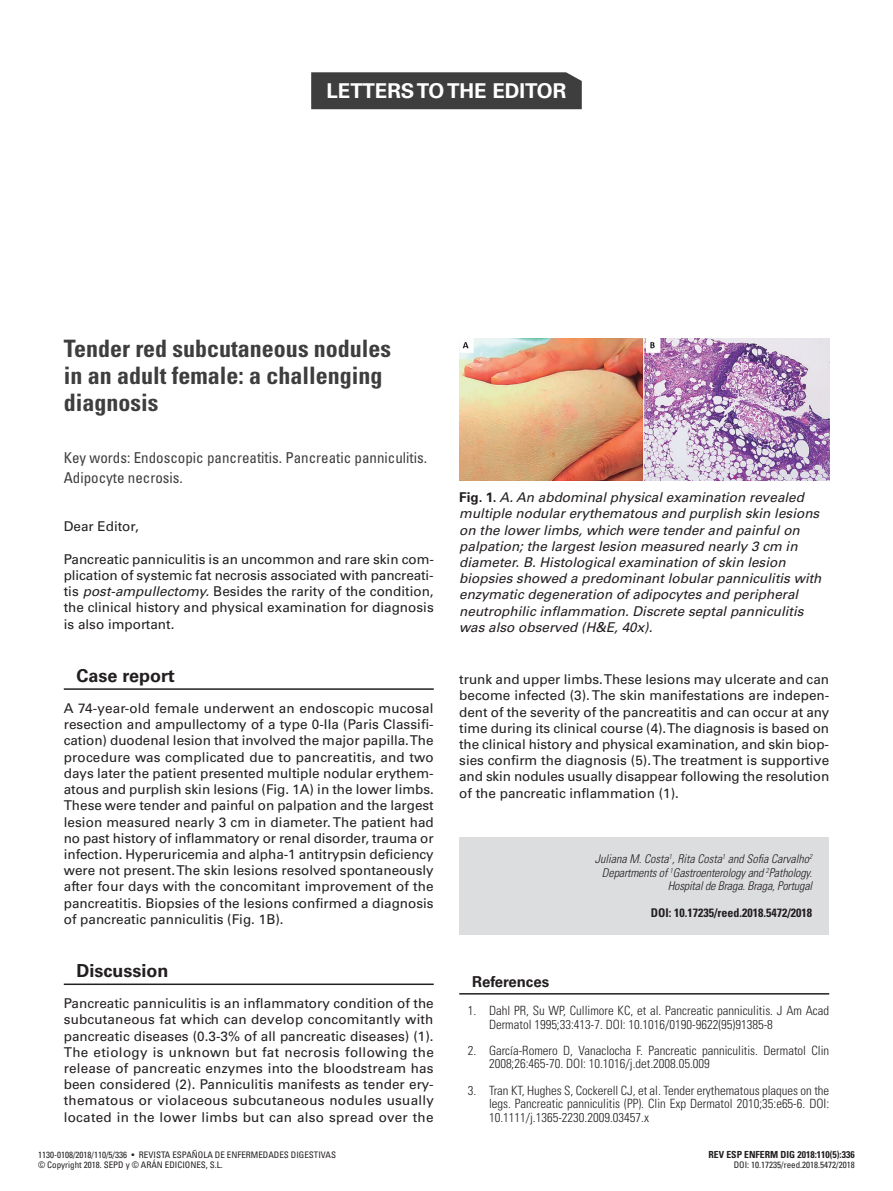
<style>
.page{position:relative;width:893px;height:1191px;background:#fff}
.page>*{position:absolute;margin:0;border:0;box-sizing:border-box;transform-origin:0 0}
.t1{font:700 condensed 24px/27px "Univers";color:#3e3e3f}
.t2{font:700 20.4px "Univers";color:#fff}
.t3{font:700 18px "Univers";color:#231f20}
.t4{font:condensed 15px/19.5px "Univers";color:#3e3e3f}
.t5{font:700 15px "Univers";color:#231f20}
.t6{font:13.5px/16.2px "Univers";color:#231f20;text-align:justify}
.t7{font:italic 13.5px/16.2px "Univers";color:#231f20}
.t8{font:300 condensed 12.75px/13.5px "Univers";color:#231f20}
.t9{font:italic 300 condensed 12px/13.5px "Univers";letter-spacing:-.01em;color:#231f20;text-align:right}
.t10{font:700 condensed 12px "Univers";color:#231f20}
.t11{font:700 condensed 9.75px "Univers";color:#231f20}
.t12{font:condensed 9px/10.4px "Univers";color:#231f20}
.s1{font-style:italic}
.s2{font-weight:700;font-style:normal}
</style>
<div class="page">
<div style="left:311px;top:72px;width:271px;height:37px;background:#3e3e3f"></div>
<hr style="left:64px;top:688px;width:370px;height:2px;background:#231f20">
<hr style="left:64px;top:983px;width:370px;height:2px;background:#231f20">
<hr style="left:459px;top:993px;width:370px;height:1px;background:#231f20">
<div style="left:459px;top:837px;width:370px;height:97px;background:#dcdddf"></div>
<img style="left:459px;top:338px;width:370px;height:143px">
<h2 class="t2" style="left:327px;top:79px;width:241px">LETTERS TO THE EDITOR</h2>
<h1 class="t1" style="left:64px;top:335px;width:329px">Tender red subcutaneous nodules in an adult female: a challenging diagnosis</h1>
<p class="t4" style="left:64px;top:448px;width:365px">Key words: Endoscopic pancreatitis. Pancreatic panniculitis.<br>Adipocyte necrosis.</p>
<p class="t6" style="left:64px;top:518px;width:77px">Dear Editor,</p>
<p class="t6" style="left:64px;top:551px;width:372px">Pancreatic panniculitis is an uncommon and rare skin com&shy;plication of systemic fat necrosis associated with pancreati&shy;tis <span class="s1">post-ampullectomy.</span> Besides the rarity of the condition, the clinical history and physical examination for diagnosis is also important.</p>
<h3 class="t3" style="left:77px;top:665px;width:100px">Case report</h3>
<p class="t6" style="left:64px;top:700px;width:372px">A 74-year-old female underwent an endoscopic mucosal resection and ampullectomy of a type 0-IIa (Paris Classifi&shy;cation) duodenal lesion that involved the major papilla. The procedure was complicated due to pancreatitis, and two days later the patient presented multiple nodular erythem&shy;atous and purplish skin lesions (Fig. 1A) in the lower limbs.<br>These were tender and painful on palpation and the largest lesion measured nearly 3 cm in diameter. The patient had no past history of inflammatory or renal disorder, trauma or infection. Hyperuricemia and alpha-1 antitrypsin deficiency were not present. The skin lesions resolved spontaneously after four days with the concomitant improvement of the pancreatitis. Biopsies of the lesions confirmed a diagnosis of pancreatic panniculitis (Fig. 1B).</p>
<h3 class="t3" style="left:77px;top:960px;width:93px">Discussion</h3>
<p class="t6" style="left:64px;top:995px;width:372px">Pancreatic panniculitis is an inflammatory condition of the subcutaneous fat which can develop concomitantly with pancreatic diseases (0.3-3% of all pancreatic diseases) (1).<br>The etiology is unknown but fat necrosis following the release of pancreatic enzymes into the bloodstream has been considered (2). Panniculitis manifests as tender ery&shy;thematous or violaceous subcutaneous nodules usually located in the lower limbs but can also spread over the</p>
<p class="t7" style="left:459px;top:489px;width:364px"><span class="s2">Fig. 1.</span> A. An abdominal physical examination revealed multiple nodular erythematous and purplish skin lesions on the lower limbs, which were tender and painful on palpation; the largest lesion measured nearly 3 cm in diameter. B. Histological examination of skin lesion biopsies showed a predominant lobular panniculitis with enzymatic degeneration of adipocytes and peripheral neutrophilic inflammation. Discrete septal panniculitis was also observed (H&amp;E, 40x).</p>
<p class="t6" style="left:459px;top:671px;width:372px">trunk and upper limbs. These lesions may ulcerate and can become infected (3). The skin manifestations are indepen&shy;dent of the severity of the pancreatitis and can occur at any time during its clinical course (4). The diagnosis is based on the clinical history and physical examination, and skin biop&shy;sies confirm the diagnosis (5). The treatment is supportive and skin nodules usually disappear following the resolution of the pancreatic inflammation (1).</p>
<p class="t9" style="left:595px;top:852px;width:219px">Juliana M. Costa<sup>1</sup>, Rita Costa<sup>1</sup> and Sofia Carvalho<sup>2<br></sup>Departments of <sup>1</sup>Gastroenterology and <sup>2</sup>Pathology.<br>Hospital de Braga. Braga, Portugal</p>
<p class="t10" style="left:651px;top:905px;width:163px">DOI: 10.17235/reed.2018.5472/2018</p>
<p class="t5" style="left:472px;top:972px;width:79px">References</p>
<p class="t8" style="left:489px;top:1003px;width:342px;text-indent:-21px">1. Dahl PR, Su WP, Cullimore KC, et al. Pancreatic panniculitis. J Am Acad<br>Dermatol 1995;33:413-7. DOI: 10.1016/0190-9622(95)91385-8</p>
<p class="t8" style="left:489px;top:1043px;width:342px;text-indent:-21px">2. García-Romero D, Vanaclocha F. Pancreatic panniculitis. Dermatol Clin<br>2008;26:465-70. DOI: 10.1016/j.det.2008.05.009</p>
<p class="t8" style="left:489px;top:1083px;width:342px;text-align:justify;text-indent:-21px">3. Tran KT, Hughes S, Cockerell CJ, et al. Tender erythematous plaques on the legs. Pancreatic panniculitis (PP). Clin Exp Dermatol 2010;35:e65-6. DOI:<br>10.1111/j.1365-2230.2009.03457.x</p>
<p class="t12" style="left:38px;top:1149px;width:300px">1130-0108/2018/110/5/336 • REVISTA ESPAÑOLA DE ENFERMEDADES DIGESTIVAS © Copyright 2018. SEPD y © ARÁN EDICIONES, S.L.</p>
<p class="t11" style="left:708px;top:1148px;width:148px">REV ESP ENFERM DIG 2018:110(5):336</p>
<p class="t12" style="left:734px;top:1159px;width:122px">DOI: 10.17235/reed.2018.5472/2018</p>
</div>
